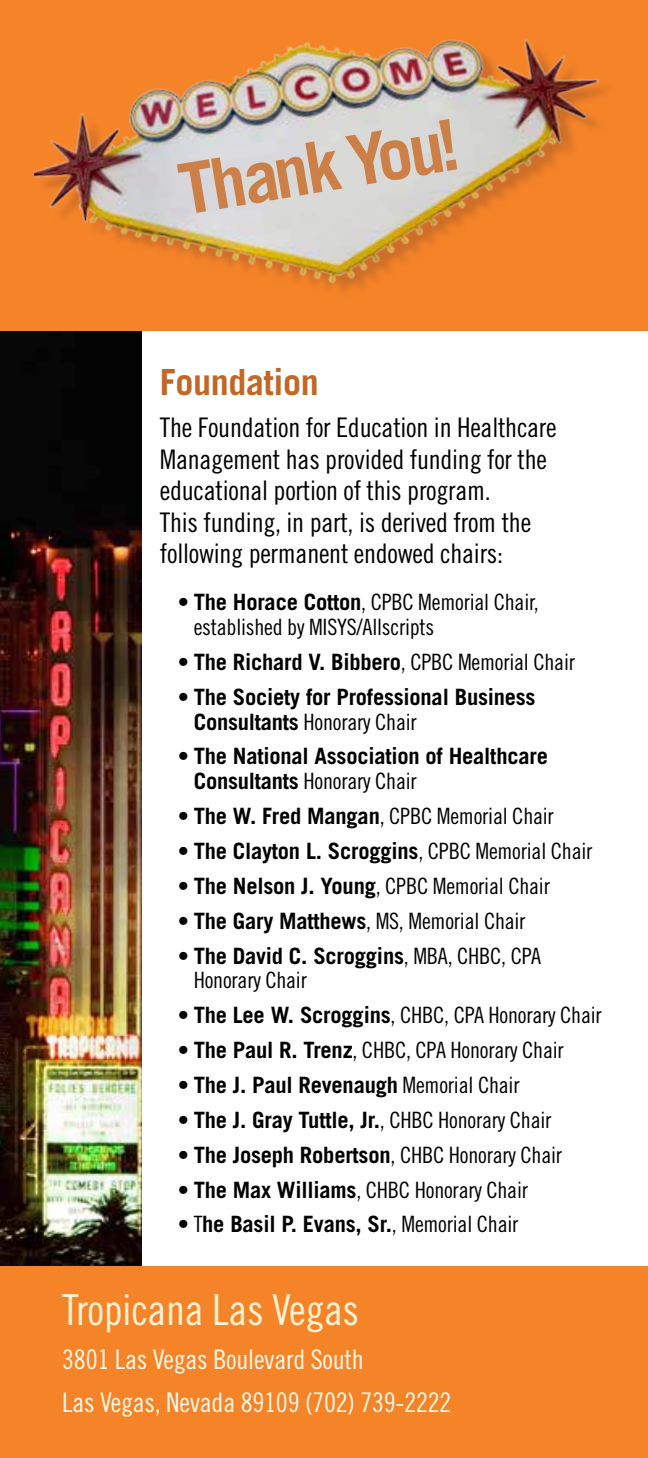
<style>
.page{position:relative;width:648px;height:1458px;background:#fff}
.page>*{position:absolute;margin:0;border:0;box-sizing:border-box;transform-origin:0 0}
.t1{font:700 70.65px "Trade Gothic LT";color:#cc7f47}
.t2{font:42.75px "Trade Gothic LT Cond Eighteen";letter-spacing:-.01em;color:#fff1d4}
.t3{font:700 36px "Trade Gothic LT";letter-spacing:-.01em;color:#c26726}
.t4{font:27px/31.5px "Trade Gothic LT Cond Eighteen";letter-spacing:-.01em;color:#000101}
.t5{font:27px/43.2px "Trade Gothic LT Cond Eighteen";letter-spacing:-.01em;color:#fff7e7}
.t6{font:22.5px/24.8px "Trade Gothic LT Cond Eighteen";letter-spacing:-.01em;color:#000101}
.t7{font:700 22.5px "Trade Gothic LT";letter-spacing:-.01em;color:#000101}
.s1{font-family:"Trade Gothic LT";font-weight:700}
.s2{font-family:"Trade Gothic LT Cond Eighteen";font-weight:400}
</style>
<div class="page">
<img style="left:0;top:331px;width:141px;height:935px">
<div style="left:0;top:1266px;width:648px;height:192px;background:#f58429"></div>
<div style="left:0;top:0;width:648px;height:331px;background:#f58429"></div>
<img style="left:19px;top:39px;width:588px;height:295px">
<h1 class="t1" style="left:172px;top:149px;width:284px;rotate:-10deg">Thank You!</h1>
<h3 class="t3" style="left:160px;top:360px;width:160px">Foundation</h3>
<p class="t4" style="left:160px;top:411px;width:398px">The Foundation for Education in Healthcare Management has provided funding for the educational portion of this program.<br>This funding, in part, is derived from the following permanent endowed chairs:</p>
<p class="t6" style="left:194px;top:590px;width:347px;text-indent:-16px">• <span class="s1">The Horace Cotton</span>, CPBC Memorial Chair, established by MISYS/Allscripts</p>
<p class="t6" style="left:178px;top:649px;width:399px">• <span class="s1">The Richard V. Bibbero</span>, CPBC Memorial Chair</p>
<p class="t7" style="left:178px;top:683px;width:359px"><span class="s2">•</span> The Society for Professional Business</p>
<p class="t6" style="left:194px;top:709px;width:225px"><span class="s1">Consultants</span> Honorary Chair</p>
<p class="t7" style="left:178px;top:743px;width:372px"><span class="s2">•</span> The National Association of Healthcare</p>
<p class="t6" style="left:194px;top:769px;width:225px"><span class="s1">Consultants</span> Honorary Chair</p>
<p class="t6" style="left:178px;top:803px;width:377px">• <span class="s1">The W. Fred Mangan</span>, CPBC Memorial Chair</p>
<p class="t7" style="left:178px;top:837px;width:416px"><span class="s2">•</span> The Clayton L. Scroggins<span class="s2">, CPBC Memorial Chair</span></p>
<p class="t6" style="left:178px;top:873px;width:373px">• <span class="s1">The Nelson J. Young</span>, CPBC Memorial Chair</p>
<p class="t6" style="left:178px;top:908px;width:349px">• <span class="s1">The Gary Matthews</span>, MS, Memorial Chair</p>
<p class="t7" style="left:178px;top:942px;width:365px"><span class="s2">•</span> The David C. Scroggins<span class="s2">, MBA, CHBC, CPA</span></p>
<p class="t6" style="left:194px;top:968px;width:115px">Honorary Chair</p>
<p class="t6" style="left:178px;top:1003px;width:425px">• <span class="s1">The Lee W. Scroggins</span>, CHBC, CPA Honorary Chair</p>
<p class="t6" style="left:178px;top:1037px;width:387px">• <span class="s1">The Paul R. Trenz</span>, CHBC, CPA Honorary Chair</p>
<p class="t7" style="left:178px;top:1071px;width:343px"><span class="s2">•</span> The J. Paul Revenaugh <span class="s2">Memorial Chair</span></p>
<p class="t6" style="left:178px;top:1107px;width:375px">• <span class="s1">The J. Gray Tuttle, Jr.</span>, CHBC Honorary Chair</p>
<p class="t6" style="left:178px;top:1142px;width:386px">• <span class="s1">The Joseph Robertson</span>, CHBC Honorary Chair</p>
<p class="t6" style="left:178px;top:1177px;width:352px">• <span class="s1">The Max Williams</span>, CHBC Honorary Chair</p>
<p class="t7" style="left:178px;top:1211px;width:342px"><span class="s2">• T</span>he Basil P. Evans, Sr.<span class="s2">, Memorial Chair</span></p>
<h2 class="t2" style="left:62px;top:1285px;width:298px">Tropicana Las Vegas</h2>
<p class="t5" style="left:62px;top:1337px;width:391px">3801 Las Vegas Boulevard South<br>Las Vegas, Nevada 89109 (702) 739-2222</p>
</div>
